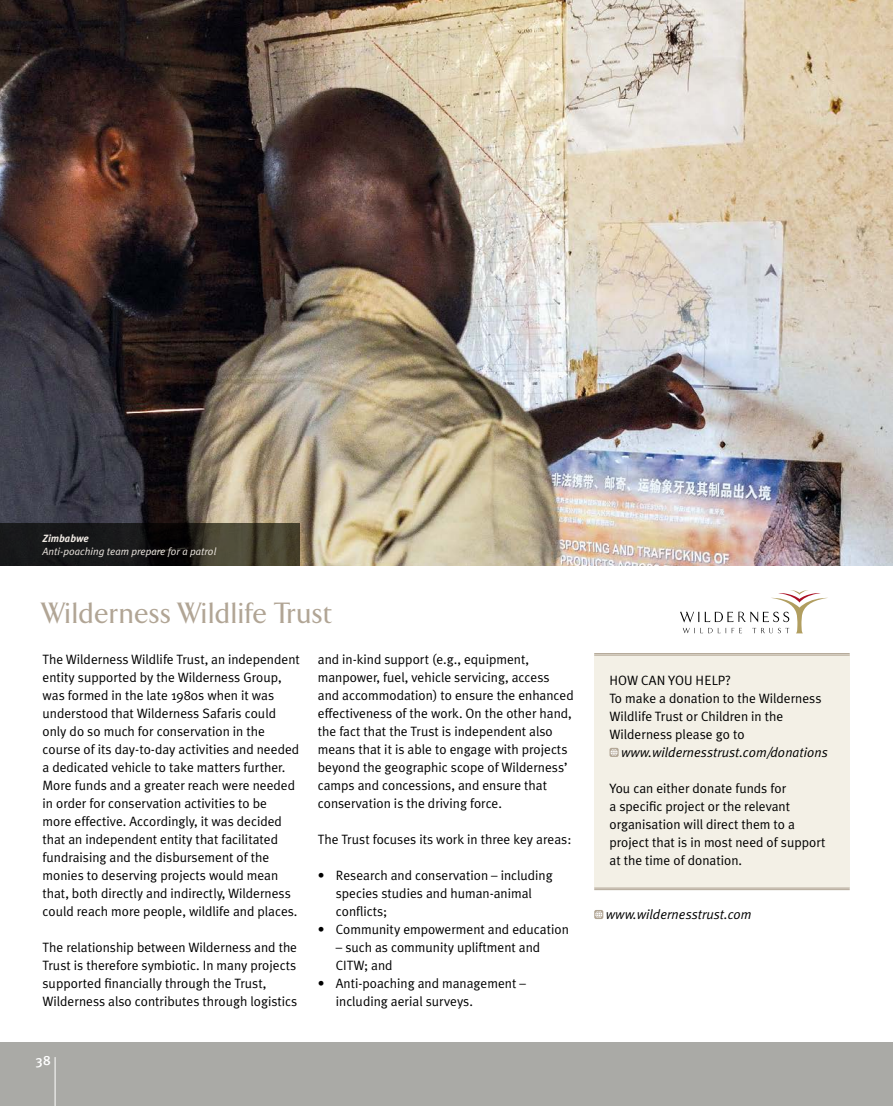
<style>
.page{position:relative;width:893px;height:1106px;background:#fff}
.page>*{position:absolute;margin:0;border:0;box-sizing:border-box;transform-origin:0 0}
.t1{font:500 30px "Arrow";letter-spacing:.025em;color:#b1a595}
.t2{font:13.5px/18px "Meta Plus Normal";color:#000}
.t3{font:italic 13.5px "Meta Plus Normal";color:#000}
.t4{font:500 13.5px "Meta Plus";color:#fff}
.t5{font:italic 10.5px "Meta Plus Normal";color:#eee8e2}
.t6{font:italic 700 10.5px "Meta Plus";color:#eee8e2}
</style>
<div class="page">
<div style="left:0;top:1042px;width:893px;height:64px;background:#aaaaa6"></div>
<hr style="left:55px;top:1057px;width:1px;height:49px;background:#fff">
<svg style="left:680px;top:590px;width:148px;height:43px"></svg>
<div style="left:594px;top:654px;width:256px;height:233px;background:#f3f0e6"></div>
<svg style="left:609px;top:748px;width:10px;height:9px"></svg>
<svg style="left:611px;top:749px;width:7px;height:7px"></svg>
<img style="left:0;top:0;width:893px;height:565px">
<svg style="left:0;top:523px;width:300px;height:42px;background:#25241e"></svg>
<hr style="left:594px;top:887px;width:256px;height:1px;background:#b1a594">
<hr style="left:594px;top:889px;width:256px;height:1px;background:#b1a594">
<hr style="left:594px;top:653px;width:256px;height:1px;background:#b1a594">
<hr style="left:594px;top:655px;width:256px;height:1px;background:#b1a594">
<svg style="left:594px;top:910px;width:9px;height:9px"></svg>
<svg style="left:595px;top:911px;width:7px;height:7px"></svg>
<p class="t6" style="left:43px;top:532px;width:48px">Zimbabwe</p>
<p class="t5" style="left:43px;top:545px;width:175px">Anti-poaching team prepare for a patrol</p>
<h1 class="t1" style="left:43px;top:597px;width:291px">Wilderness Wildlife Trust</h1>
<p class="t2" style="left:43px;top:650px;width:259px">The Wilderness Wildlife Trust, an independent entity supported by the Wilderness Group, was formed in the late 1980s when it was understood that Wilderness Safaris could only do so much for conservation in the course of its day-to-day activities and needed a dedicated vehicle to take matters further.<br>More funds and a greater reach were needed in order for conservation activities to be<br>more effective. Accordingly, it was decided that an independent entity that facilitated fundraising and the disbursement of the monies to deserving projects would mean that, both directly and indirectly, Wilderness could reach more people, wildlife and places.</p>
<p class="t2" style="left:43px;top:938px;width:256px">The relationship between Wilderness and the Trust is therefore symbiotic. In many projects supported financially through the Trust, Wilderness also contributes through logistics</p>
<p class="t2" style="left:318px;top:650px;width:257px">and in-kind support (e.g., equipment, manpower, fuel, vehicle servicing, access and accommodation) to ensure the enhanced effectiveness of the work. On the other hand, the fact that the Trust is independent also means that it is able to engage with projects beyond the geographic scope of Wilderness’ camps and concessions, and ensure that conservation is the driving force.</p>
<p class="t2" style="left:318px;top:830px;width:255px">The Trust focuses its work in three key areas:</p>
<p class="t2" style="left:336px;top:866px;width:218px;text-indent:-18px">• Research and conservation – including species studies and human-animal conflicts;</p>
<p class="t2" style="left:318px;top:920px;width:252px">• Community empowerment and education</p>
<p class="t2" style="left:336px;top:938px;width:206px">– such as community upliftment and<br>CITW; and</p>
<p class="t2" style="left:336px;top:974px;width:192px;text-indent:-18px">• Anti-poaching and management – including aerial surveys.</p>
<p class="t4" style="left:36px;top:1052px;width:16px">38</p>
<p class="t2" style="left:609px;top:671px;width:213px">HOW CAN YOU HELP?<br>To make a donation to the Wilderness<br>Wildlife Trust or Children in the<br>Wilderness please go to</p>
<p class="t3" style="left:621px;top:744px;width:208px">www.wildernesstrust.com/donations</p>
<p class="t2" style="left:609px;top:779px;width:218px">You can either donate funds for<br>a specific project or the relevant organisation will direct them to a project that is in most need of support at the time of donation.</p>
<p class="t3" style="left:606px;top:906px;width:147px">www.wildernesstrust.com</p>
</div>
